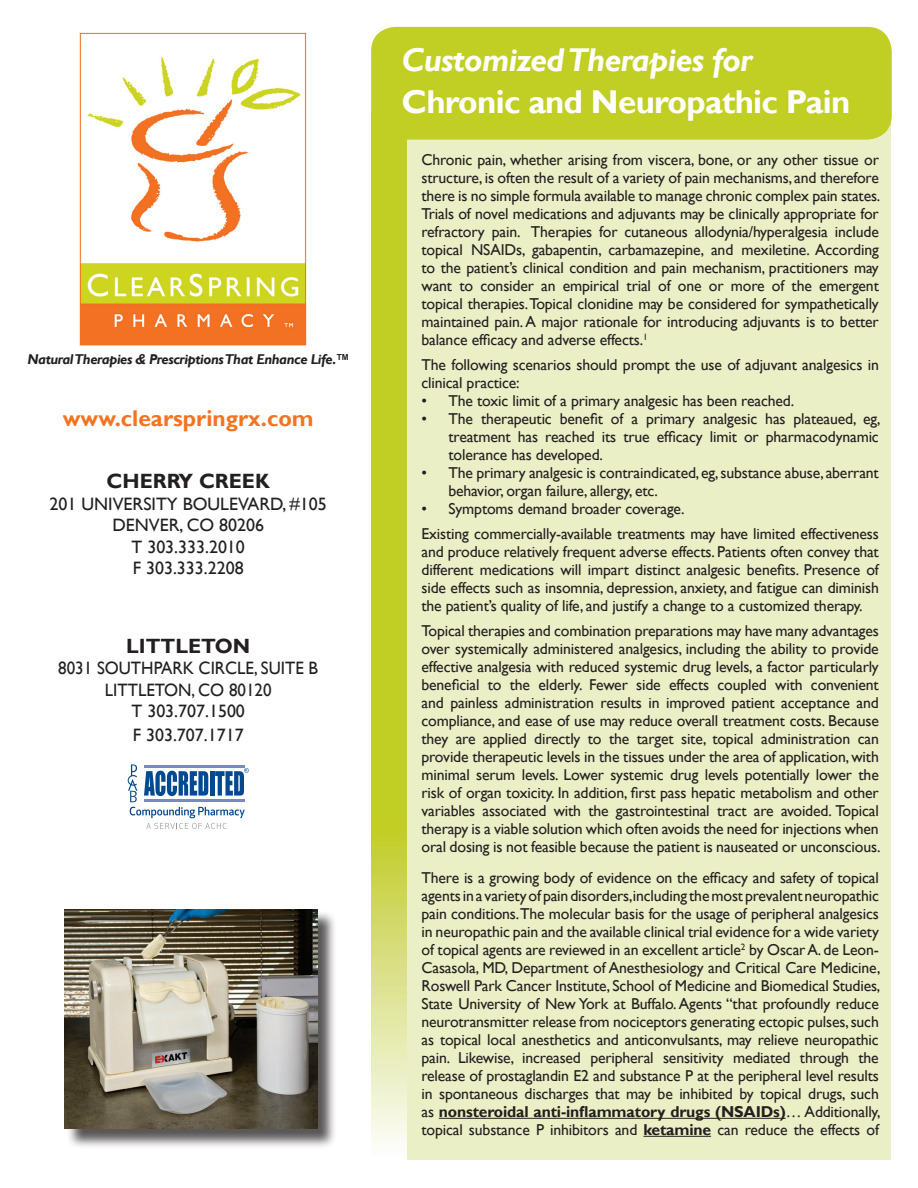
<style>
.page{position:relative;width:918px;height:1188px;background:#fff}
.page>*{position:absolute;margin:0;border:0;box-sizing:border-box;transform-origin:0 0}
.t1{font:700 33px "Gill Sans";letter-spacing:-.02em;color:#fff}
.t2{font:italic 700 33px "Gill Sans";letter-spacing:-.02em;color:#fff}
.t3{font:700 22.8px "Gill Sans";color:#f47321}
.t4{font:700 20.7px "Gill Sans";color:#231f20}
.t5{font:18px/21.6px "Gill Sans";color:#231f20;text-align:center}
.t6{font:18px/21.6px "Gill Sans";color:#231f20;text-align:center;scale:.95 1}
.t7{font:15.75px/18px "Gill Sans";letter-spacing:-.01em;color:#231f20;text-align:justify}
.t8{font:italic 700 14.25px "Gill Sans";letter-spacing:-.03em;color:#231f20}
.s1{font-weight:700}
</style>
<div class="page">
<div style="left:390px;top:98px;width:501px;height:1061px;background:#ebefc6"></div>
<svg style="left:372px;top:125px;width:34px;height:1034px;background:#cad547"></svg>
<div style="left:372px;top:28px;width:519px;height:111px;background:#c1ce23;border-radius:24px"></div>
<div style="left:371px;top:27px;width:521px;height:113px;border:2px solid #c1ce23;border-radius:24px"></div>
<hr style="left:439px;top:1118px;width:347px;height:1px;background:#231f20">
<hr style="left:643px;top:1136px;width:68px;height:1px;background:#231f20">
<img style="left:79px;top:32px;width:228px;height:314px">
<svg style="left:128px;top:764px;width:121px;height:65px"></svg>
<div style="left:66px;top:911px;width:271px;height:238px;background:#231f20;opacity:.75"></div>
<img style="left:65px;top:909px;width:253px;height:220px">
<p class="t8" style="left:28px;top:351px;width:323px">Natural Therapies &amp; Prescriptions That Enhance Life.<sup>TM</sup></p>
<h2 class="t3" style="left:63px;top:405px;width:252px">www.clearspringrx.com</h2>
<h3 class="t4" style="left:107px;top:469px;width:165px">CHERRY CREEK</h3>
<p class="t5" style="left:50px;top:493px;width:279px">201 UNIVERSITY BOULEVARD, #105<br>DENVER, CO 80206<br>T 303.333.2010<br>F 303.333.2208</p>
<h3 class="t4" style="left:126px;top:633px;width:125px">LITTLETON</h3>
<p class="t6" style="left:58px;top:658px;width:275px">8031 SOUTHPARK CIRCLE, SUITE B<br>LITTLETON, CO 80120<br>T 303.707.1500</p>
<p class="t5" style="left:133px;top:724px;width:112px">F 303.707.1717</p>
<h1 class="t2" style="left:402px;top:41px;width:352px">Customized Therapies for</h1>
<h1 class="t1" style="left:402px;top:82px;width:450px">Chronic and Neuropathic Pain</h1>
<p class="t7" style="left:422px;top:151px;width:460px">Chronic pain, whether arising from viscera, bone, or any other tissue or structure, is often the result of a variety of pain mechanisms, and therefore there is no simple formula available to manage chronic complex pain states.<br>Trials of novel medications and adjuvants may be clinically appropriate for refractory pain. Therapies for cutaneous allodynia/hyperalgesia include topical NSAIDs, gabapentin, carbamazepine, and mexiletine. According to the patient’s clinical condition and pain mechanism, practitioners may want to consider an empirical trial of one or more of the emergent topical therapies. Topical clonidine may be considered for sympathetically maintained pain. A major rationale for introducing adjuvants is to better balance efficacy and adverse effects.<sup>1</sup></p>
<p class="t7" style="left:422px;top:356px;width:459px">The following scenarios should prompt the use of adjuvant analgesics in clinical practice:</p>
<p class="t7" style="left:422px;top:392px;width:374px">• The toxic limit of a primary analgesic has been reached.</p>
<p class="t7" style="left:449px;top:410px;width:433px;text-indent:-27px">• The therapeutic benefit of a primary analgesic has plateaued, eg, treatment has reached its true efficacy limit or pharmacodynamic tolerance has developed.</p>
<p class="t7" style="left:449px;top:464px;width:432px;text-indent:-27px">• The primary analgesic is contraindicated, eg, substance abuse, aberrant behavior, organ failure, allergy, etc.</p>
<p class="t7" style="left:422px;top:497px;width:459px;line-height:24.8px">• Symptoms demand broader coverage.<br>Existing commercially-available treatments may have limited effectiveness</p>
<p class="t7" style="left:422px;top:543px;width:459px">and produce relatively frequent adverse effects. Patients often convey that different medications will impart distinct analgesic benefits. Presence of side effects such as insomnia, depression, anxiety, and fatigue can diminish the patient’s quality of life, and justify a change to a customized therapy.</p>
<p class="t7" style="left:422px;top:622px;width:460px">Topical therapies and combination preparations may have many advantages over systemically administered analgesics, including the ability to provide effective analgesia with reduced systemic drug levels, a factor particularly beneficial to the elderly. Fewer side effects coupled with convenient and painless administration results in improved patient acceptance and compliance, and ease of use may reduce overall treatment costs. Because they are applied directly to the target site, topical administration can provide therapeutic levels in the tissues under the area of application, with minimal serum levels. Lower systemic drug levels potentially lower the risk of organ toxicity. In addition, first pass hepatic metabolism and other variables associated with the gastrointestinal tract are avoided. Topical therapy is a viable solution which often avoids the need for injections when oral dosing is not feasible because the patient is nauseated or unconscious.</p>
<p class="t7" style="left:421px;top:869px;width:460px">There is a growing body of evidence on the efficacy and safety of topical agents in a variety of pain disorders,including the most prevalent neuropathic pain conditions.The molecular basis for the usage of peripheral analgesics in neuropathic pain and the available clinical trial evidence for a wide variety of topical agents are reviewed in an excellent article<sup>2</sup> by Oscar A. de Leon-Casasola, MD, Department of Anesthesiology and Critical Care Medicine, Roswell Park Cancer Institute, School of Medicine and Biomedical Studies, State University of New York at Buffalo. Agents “that profoundly reduce neurotransmitter release from nociceptors generating ectopic pulses, such as topical local anesthetics and anticonvulsants, may relieve neuropathic pain. Likewise, increased peripheral sensitivity mediated through the release of prostaglandin E2 and substance P at the peripheral level results in spontaneous discharges that may be inhibited by topical drugs, such as <span class="s1">nonsteroidal anti-inflammatory drugs (NSAIDs)</span>… Additionally, topical substance P inhibitors and <span class="s1">ketamine</span> can reduce the effects of</p>
</div>
